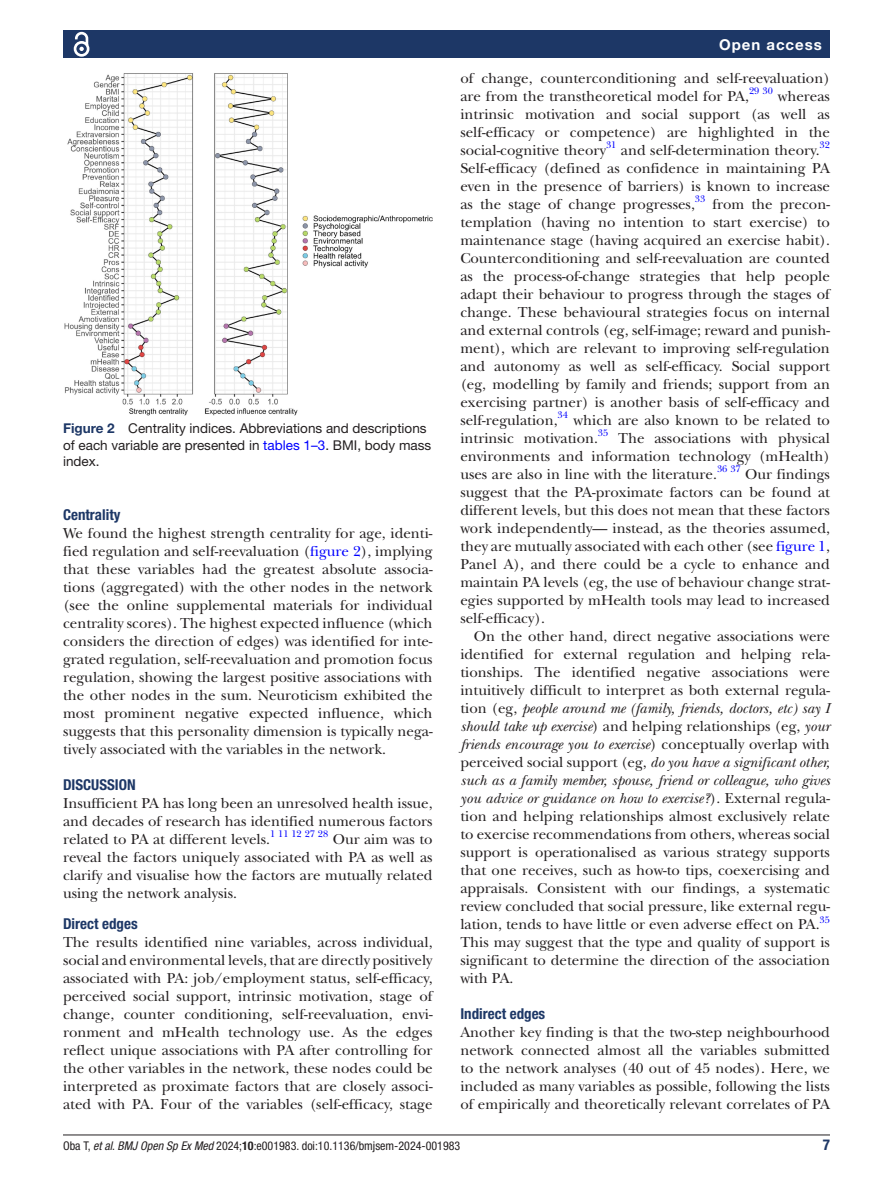
<style>
.page{position:relative;width:893px;height:1191px;background:#fff}
.page>*{position:absolute;margin:0;border:0;box-sizing:border-box;transform-origin:0 0}
.t1{font:15px/18px "New Baskerville";color:#231f20;text-align:justify}
.t2{font:700 condensed 15px "Helvetica Neue LT Std";color:#1d3766}
.t3{font:700 15px "Helvetica Neue LT Std";letter-spacing:.065em;color:#fff}
.t4{font:13.5px/16.5px "Helvetica Neue LT Std";color:#231f20}
.t5{font:condensed 12px "Helvetica Neue LT Std";color:#231f20}
.t6{font:9.9px "New Baskerville";color:#00f}
.s1{font-weight:700;color:#1d3766}
.s2{color:#00f}
.s3{font-style:italic}
.s4{font-weight:700}
</style>
<div class="page">
<hr style="left:63px;top:1134px;width:767px;height:1px;background:#231f20">
<div style="left:63px;top:31px;width:767px;height:27px;background:#1d3766"></div>
<svg style="left:73px;top:31px;width:17px;height:26px"></svg>
<img style="left:64px;top:73px;width:369px;height:342px">
<p class="t4" style="left:63px;top:420px;width:370px"><span class="s1">Figure 2</span> Centrality indices. Abbreviations and descriptions of each variable are presented in <span class="s2">tables 1–3</span>. BMI, body mass index.</p>
<p class="t2" style="left:63px;top:505px;width:59px">Centrality</p>
<p class="t1" style="left:63px;top:524px;width:371px">We found the highest strength centrality for age, identi&shy;fied regulation and self-reevaluation (<span class="s2">figure 2</span>), implying that these variables had the greatest absolute associa&shy;tions (aggregated) with the other nodes in the network (see the online supplemental materials for individual centrality scores). The highest expected influence (which considers the direction of edges) was identified for inte&shy;grated regulation, self-reevaluation and promotion focus regulation, showing the largest positive associations with the other nodes in the sum. Neuroticism exhibited the most prominent negative expected influence, which suggests that this personality dimension is typically nega&shy;tively associated with the variables in the network.</p>
<p class="t2" style="left:63px;top:775px;width:74px">DISCUSSION</p>
<p class="t1" style="left:63px;top:794px;width:371px">Insufficient PA has long been an unresolved health issue, and decades of research has identified numerous factors related to PA at different levels.<sup>1</sup> <sup>11</sup> <sup>12</sup> <sup>27</sup> <sup>28</sup> Our aim was to reveal the factors uniquely associated with PA as well as clarify and visualise how the factors are mutually related using the network analysis.</p>
<p class="t2" style="left:63px;top:915px;width:76px">Direct edges</p>
<p class="t1" style="left:63px;top:933px;width:371px">The results identified nine variables, across individual, social and environmental levels, that are directly positively associated with PA: job/employment status, self-efficacy, perceived social support, intrinsic motivation, stage of change, counter conditioning, self-reevaluation, envi&shy;ronment and mHealth technology use. As the edges reflect unique associations with PA after controlling for the other variables in the network, these nodes could be interpreted as proximate factors that are closely associ&shy;ated with PA. Four of the variables (self-efficacy, stage</p>
<p class="t3" style="left:719px;top:35px;width:104px">Open access</p>
<p class="t1" style="left:460px;top:69px;width:371px">of change, counterconditioning and self-reevaluation) are from the transtheoretical model for PA,</p>
<p class="t6" style="left:749px;top:85px;width:25px">29 30</p>
<p class="t1" style="left:460px;top:87px;width:371px;text-indent:317px">whereas intrinsic motivation and social support (as well as self-efficacy or competence) are highlighted in the social-cognitive theory</p>
<p class="t6" style="left:606px;top:139px;width:12px">31</p>
<p class="t1" style="left:621px;top:141px;width:200px">and self-determination theory.</p>
<p class="t6" style="left:820px;top:139px;width:12px">32</p>
<p class="t1" style="left:460px;top:159px;width:371px">Self-efficacy (defined as confidence in maintaining PA even in the presence of barriers) is known to increase as the stage of change progresses,</p>
<p class="t6" style="left:695px;top:193px;width:12px">33</p>
<p class="t1" style="left:460px;top:195px;width:371px;text-indent:252px">from the precon&shy;templation (having no intention to start exercise) to maintenance stage (having acquired an exercise habit).<br>Counterconditioning and self-reevaluation are counted as the process-of-change strategies that help people adapt their behaviour to progress through the stages of change. These behavioural strategies focus on internal and external controls (eg, self-image; reward and punish&shy;ment), which are relevant to improving self-regulation and autonomy as well as self-efficacy. Social support (eg, modelling by family and friends; support from an exercising partner) is another basis of self-efficacy and self-regulation,</p>
<p class="t6" style="left:558px;top:409px;width:12px">34</p>
<p class="t1" style="left:460px;top:411px;width:371px;text-indent:113px">which are also known to be related to intrinsic motivation.</p>
<p class="t6" style="left:598px;top:427px;width:12px">35</p>
<p class="t1" style="left:460px;top:429px;width:371px;text-indent:158px">The associations with physical environments and information technology (mHealth) uses are also in line with the literature.</p>
<p class="t6" style="left:717px;top:463px;width:25px">36 37</p>
<p class="t1" style="left:460px;top:465px;width:371px;text-indent:285px">Our findings suggest that the PA-proximate factors can be found at different levels, but this does not mean that these factors work independently— instead, as the theories assumed, they are mutually associated with each other (see <span class="s2">figure 1</span>, Panel A), and there could be a cycle to enhance and maintain PA levels (eg, the use of behaviour change strat&shy;egies supported by mHealth tools may lead to increased self-efficacy).</p>
<p class="t1" style="left:460px;top:627px;width:371px;text-indent:14px">On the other hand, direct negative associations were identified for external regulation and helping rela&shy;tionships. The identified negative associations were intuitively difficult to interpret as both external regula&shy;tion (eg, <span class="s3">people around me (family, friends, doctors, etc) say I should take up exercise</span>) and helping relationships (eg, <span class="s3">your friends encourage you to exercise</span>) conceptually overlap with perceived social support (eg, <span class="s3">do you have a significant other, such as a family member, spouse, friend or colleague, who gives you advice or guidance on how to exercise?</span>). External regula&shy;tion and helping relationships almost exclusively relate to exercise recommendations from others, whereas social support is operationalised as various strategy supports that one receives, such as how-to tips, coexercising and appraisals. Consistent with our findings, a systematic review concluded that social pressure, like external regu&shy;lation, tends to have little or even adverse effect on PA.</p>
<p class="t6" style="left:820px;top:913px;width:12px">35</p>
<p class="t1" style="left:460px;top:933px;width:371px">This may suggest that the type and quality of support is significant to determine the direction of the association with PA.</p>
<p class="t2" style="left:460px;top:1005px;width:86px">Indirect edges</p>
<p class="t1" style="left:460px;top:1023px;width:371px">Another key finding is that the two-step neighbourhood network connected almost all the variables submitted to the network analyses (40 out of 45 nodes). Here, we included as many variables as possible, following the lists of empirically and theoretically relevant correlates of PA</p>
<p class="t5" style="left:63px;top:1138px;width:399px">Oba T, <span class="s3">et al</span>. <span class="s3">BMJ Open Sp Ex Med</span> 2024;<span class="s4">10</span>:e001983. doi:10.1136/bmjsem-2024-001983</p>
<p class="t2" style="left:823px;top:1135px;width:9px">7</p>
</div>
